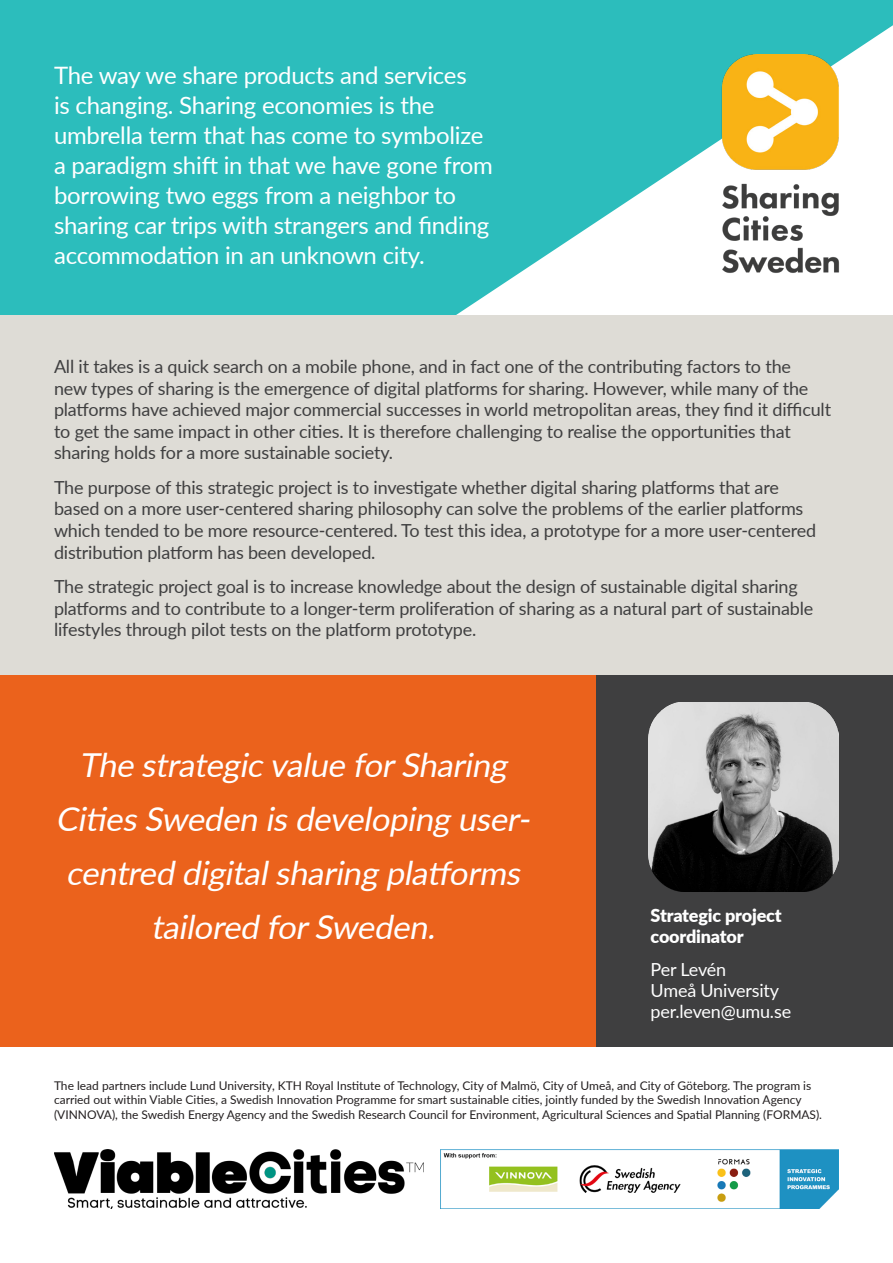
<style>
.page{position:relative;width:893px;height:1263px;background:#fff}
.page>*{position:absolute;margin:0;border:0;box-sizing:border-box;transform-origin:0 0}
.SCS_Normal_white{font:italic 33px/54px "Lato";color:#fff;text-align:center}
.SCS_Emphasised{font:24px/30px "Lato";letter-spacing:-.01em;color:#fff}
.SCS_Normal_black{font:18px/21.6px "Lato";letter-spacing:-.01em;color:#3f3f40}
.SCS_Normal_white-2{font:18px "Lato";letter-spacing:-.01em;color:#fff}
.SCS_Normal_white-3{font:900 18px "Lato";letter-spacing:-.01em;color:#fff}
.t1{font:12px/14.4px "Lato";color:#231f20}
</style>
<div class="page">
<div style="left:446px;top:675px;width:447px;height:371px;background:#3f3f40"></div>
<div style="left:0;top:675px;width:595px;height:371px;background:#eb621c"></div>
<svg style="left:0;top:0;width:893px;height:316px;fill:#2cbdbc"></svg>
<div style="left:0;top:316px;width:893px;height:359px;background:#dedcd6"></div>
<img style="left:54px;top:1150px;width:369px;height:59px">
<img style="left:441px;top:1150px;width:398px;height:59px">
<img style="left:722px;top:54px;width:118px;height:226px">
<img style="left:649px;top:702px;width:190px;height:189px">
<p class="SCS_Emphasised" style="left:54px;top:60px;width:440px">The way we share products and services<br>is changing. Sharing economies is the umbrella term that has come to symbolize a paradigm shift in that we have gone from borrowing two eggs from a neighbor to sharing car trips with strangers and finding accommodation in an unknown city.</p>
<p class="SCS_Normal_black" style="left:54px;top:355px;width:779px">All it takes is a quick search on a mobile phone, and in fact one of the contributing factors to the<br>new types of sharing is the emergence of digital platforms for sharing. However, while many of the platforms have achieved major commercial successes in world metropolitan areas, they find it difficult to get the same impact in other cities. It is therefore challenging to realise the opportunities that sharing holds for a more sustainable society.</p>
<p class="SCS_Normal_black" style="left:54px;top:476px;width:764px">The purpose of this strategic project is to investigate whether digital sharing platforms that are based on a more user-centered sharing philosophy can solve the problems of the earlier platforms which tended to be more resource-centered. To test this idea, a prototype for a more user-centered distribution platform has been developed.</p>
<p class="SCS_Normal_black" style="left:54px;top:575px;width:761px">The strategic project goal is to increase knowledge about the design of sustainable digital sharing platforms and to contribute to a longer-term proliferation of sharing as a natural part of sustainable lifestyles through pilot tests on the platform prototype.</p>
<p class="SCS_Normal_white" style="left:56px;top:736px;width:484px">The strategic value forSharing<br>CitiesSweden isdeveloping user&shy;centred digitalsharing platforms tailored forSweden.</p>
<p class="SCS_Normal_white-3" style="left:651px;top:901px;width:133px">Strategic project</p>
<p class="SCS_Normal_white-3" style="left:651px;top:922px;width:95px">coordinator</p>
<p class="SCS_Normal_white-2" style="left:651px;top:957px;width:77px">Per Levén</p>
<p class="SCS_Normal_white-2" style="left:651px;top:978px;width:130px">Umeå University</p>
<p class="SCS_Normal_white-2" style="left:651px;top:999px;width:142px">per.leven@umu.se</p>
<p class="t1" style="left:54px;top:1078px;width:770px">The lead partners include Lund University, KTH Royal Institute of Technology, City of Malmö, City of Umeå, and City of Göteborg. The program is carried out within Viable Cities, a Swedish Innovation Programme for smart sustainable cities, jointly funded by the Swedish Innovation Agency (VINNOVA), the Swedish Energy Agency and the Swedish Research Council for Environment, Agricultural Sciences and Spatial Planning (FORMAS).</p>
</div>
